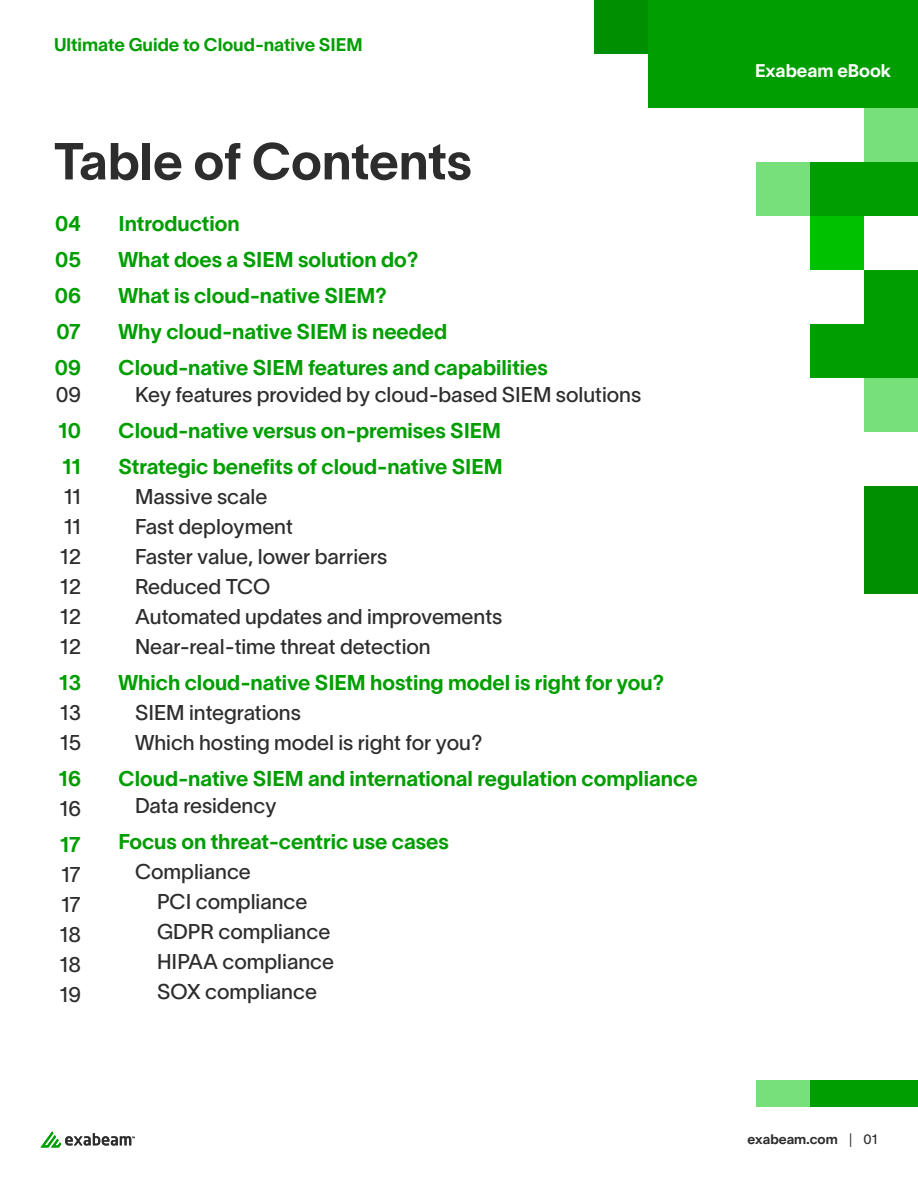
<style>
.page{position:relative;width:918px;height:1188px;background:#fff}
.page>*{position:absolute;margin:0;border:0;box-sizing:border-box;transform-origin:0 0}
.t1{font:51px "Lausanne 700";color:#2d2d2d}
.t2{font:21px/36px "Lausanne 700";color:#009e00}
.t3{font:21px/30px "Lausanne 400";color:#2d2d2d}
.t4{font:18px "Lausanne 700";color:#009e00}
.t5{font:18px "Lausanne 700";color:#fff}
.t6{font:13.5px "Lausanne 700";color:#2d2d2d}
.s1{font-family:"Lausanne 400"}
</style>
<div class="page">
<div style="left:648px;top:0;width:270px;height:108px;background:#009e00"></div>
<div style="left:594px;top:0;width:54px;height:54px;background:#008f00"></div>
<div style="left:864px;top:486px;width:54px;height:108px;background:#008f00"></div>
<div style="left:810px;top:162px;width:108px;height:54px;background:#009e00"></div>
<div style="left:864px;top:270px;width:54px;height:108px;background:#009e00"></div>
<div style="left:810px;top:324px;width:108px;height:54px;background:#009e00"></div>
<div style="left:864px;top:378px;width:54px;height:54px;background:#78e07a"></div>
<div style="left:756px;top:162px;width:54px;height:54px;background:#78e07a"></div>
<div style="left:810px;top:216px;width:54px;height:54px;background:#00c100"></div>
<div style="left:864px;top:108px;width:54px;height:54px;background:#78e07a"></div>
<svg style="left:41px;top:1131px;width:94px;height:16px"></svg>
<div style="left:810px;top:1080px;width:108px;height:27px;background:#009e00"></div>
<div style="left:756px;top:1080px;width:54px;height:27px;background:#78e07a"></div>
<p class="t4" style="left:54px;top:33px;width:310px">Ultimate Guide to Cloud-native SIEM</p>
<h1 class="t1" style="left:54px;top:130px;width:419px">Table of Contents</h1>
<p class="t2" style="left:55px;top:205px;width:28px;text-align:justify">04<br>05<br>06<br>07<br>09</p>
<p class="t3" style="left:56px;top:379px;width:27px">09</p>
<p class="t2" style="left:58px;top:412px;width:24px">10<br>11</p>
<p class="t3" style="left:60px;top:481px;width:23px;text-align:justify">11<br>11<br>12<br>12<br>12<br>12</p>
<p class="t2" style="left:59px;top:664px;width:24px">13</p>
<p class="t3" style="left:60px;top:697px;width:23px">13<br>15</p>
<p class="t2" style="left:58px;top:760px;width:24px">16</p>
<p class="t3" style="left:60px;top:793px;width:23px">16</p>
<p class="t2" style="left:60px;top:826px;width:23px">17</p>
<p class="t3" style="left:60px;top:859px;width:23px;text-align:justify">17<br>17<br>18<br>18<br>19</p>
<p class="t2" style="left:118px;top:205px;width:431px">Introduction<br>What does a SIEM solution do?<br>What is cloud-native SIEM?<br>Why cloud-native SIEM is needed<br>Cloud-native SIEM features and capabilities</p>
<p class="t3" style="left:135px;top:379px;width:508px">Key features provided by cloud-based SIEM solutions</p>
<p class="t2" style="left:118px;top:412px;width:386px">Cloud-native versus on-premises SIEM<br>Strategic benefits of cloud-native SIEM</p>
<p class="t3" style="left:135px;top:481px;width:369px">Massive scale<br>Fast deployment<br>Faster value, lower barriers<br>Reduced TCO<br>Automated updates and improvements<br>Near-real-time threat detection</p>
<p class="t2" style="left:118px;top:664px;width:548px">Which cloud-native SIEM hosting model is right for you?</p>
<p class="t3" style="left:135px;top:697px;width:349px">SIEM integrations<br>Which hosting model is right for you?</p>
<p class="t2" style="left:118px;top:760px;width:581px">Cloud-native SIEM and international regulation compliance</p>
<p class="t3" style="left:135px;top:790px;width:143px">Data residency</p>
<p class="t2" style="left:118px;top:823px;width:332px">Focus on threat-centric use cases</p>
<p class="t3" style="left:157px;top:856px;width:179px;text-indent:-22px">Compliance<br>PCI compliance<br>GDPR compliance<br>HIPAA compliance<br>SOX compliance</p>
<p class="t5" style="left:755px;top:60px;width:137px">Exabeam eBook</p>
<p class="t6" style="left:748px;top:1130px;width:131px">exabeam.com <span class="s1">| 01</span></p>
</div>
